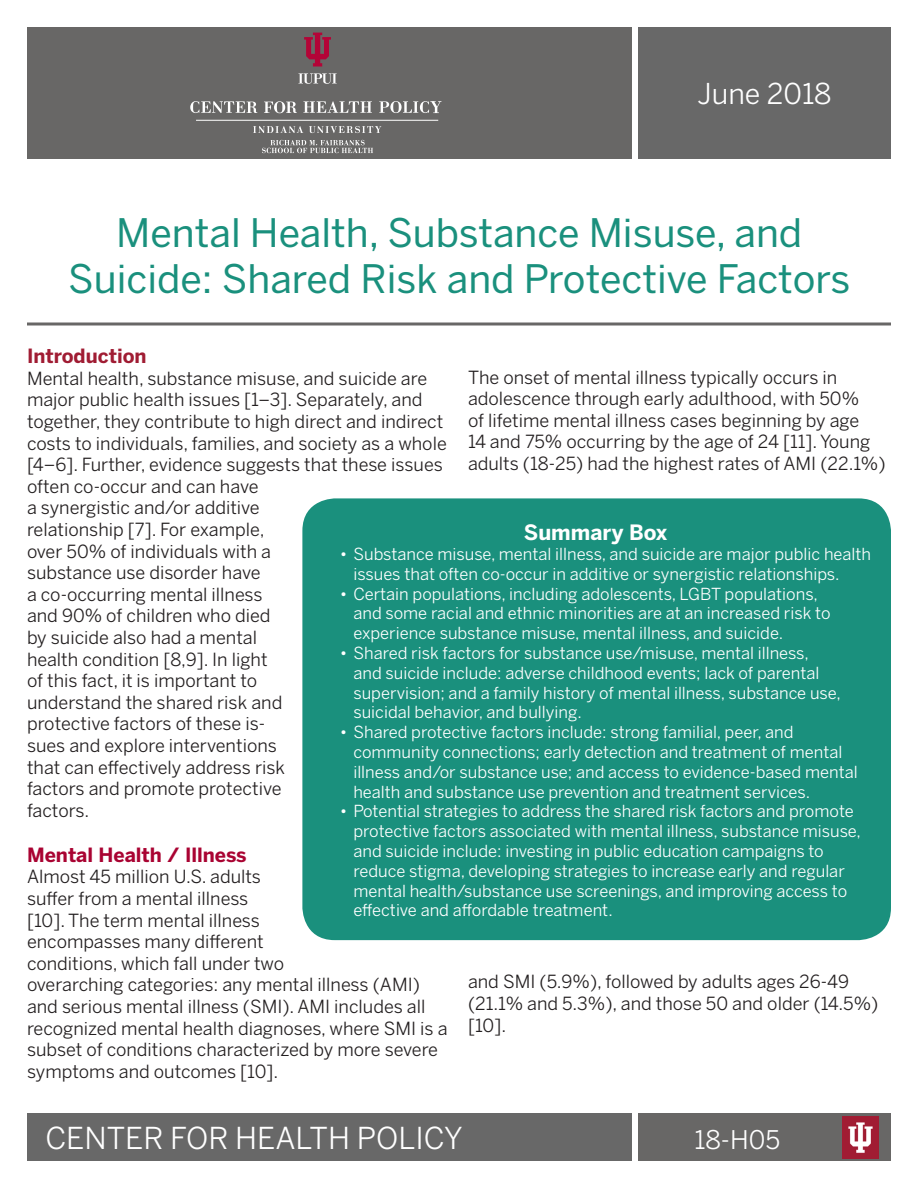
<style>
.page{position:relative;width:918px;height:1188px;background:#fff}
.page>*{position:absolute;margin:0;border:0;box-sizing:border-box;transform-origin:0 0}
.t1{font:39px/46.8px "Benton Sans";color:#1a907d;text-align:center}
.t2{font:30px "Benton Sans";color:#fff}
.t3{font:28.5px "Benton Sans";color:#fff}
.t4{font:25.5px "Benton Sans";color:#fff}
.t5{font:700 21px "Benton Sans";color:#fff}
.t6{font:700 19.5px "Benton Sans";color:#a90332}
.t7{font:700 19.5px "Benton Sans";color:#a01c33}
.t8{font:18px/21.6px "Benton Sans";color:#231f20}
.t9{font:16.5px/19.8px "Benton Sans";color:#fff}
</style>
<div class="page">
<div style="left:638px;top:27px;width:253px;height:132px;background:#686868"></div>
<div style="left:27px;top:27px;width:605px;height:132px;background:#686766"></div>
<svg style="left:304px;top:33px;width:27px;height:33px"></svg>
<svg style="left:298px;top:73px;width:39px;height:11px"></svg>
<svg style="left:253px;top:126px;width:50px;height:7px"></svg>
<svg style="left:309px;top:126px;width:72px;height:7px"></svg>
<hr style="left:196px;top:120px;width:242px;height:1px;background:#fff">
<svg style="left:303px;top:101px;width:69px;height:12px"></svg>
<svg style="left:379px;top:101px;width:63px;height:12px"></svg>
<svg style="left:264px;top:101px;width:33px;height:12px"></svg>
<svg style="left:190px;top:101px;width:67px;height:12px"></svg>
<svg style="left:262px;top:140px;width:111px;height:13px"></svg>
<div style="left:638px;top:1113px;width:253px;height:48px;background:#686766"></div>
<img style="left:843px;top:1116px;width:36px;height:42px">
<div style="left:27px;top:1113px;width:605px;height:48px;background:#686868"></div>
<svg style="left:27px;top:322px;width:864px;height:4px;background:#8d8c8c"></svg>
<div style="left:302px;top:498px;width:589px;height:442px;background:#1a907d;border-radius:32px"></div>
<h3 class="t3" style="left:698px;top:77px;width:135px">June 2018</h3>
<h1 class="t1" style="left:68px;top:209px;width:784px">Mental Health, Substance Misuse, and<br>Suicide: Shared Risk and Protective Factors</h1>
<p class="t7" style="left:27px;top:344px;width:121px">Introduction</p>
<p class="t8" style="left:27px;top:367px;width:421px">Mental health, substance misuse, and suicide are major public health issues [1–3]. Separately, and together, they contribute to high direct and indirect costs to individuals, families, and society as a whole [4–6]. Further, evidence suggests that these issues often co-occur and can have<br>a synergistic and/or additive<br>relationship [7]. For example,<br>over 50% of individuals with a<br>substance use disorder have<br>a co-occurring mental illness<br>and 90% of children who died<br>by suicide also had a mental<br>health condition [8,9]. In light<br>of this fact, it is important to<br>understand the shared risk and<br>protective factors of these is-<br>sues and explore interventions<br>that can effectively address risk<br>factors and promote protective<br>factors.</p>
<p class="t6" style="left:27px;top:842px;width:221px">Mental Health / Illness</p>
<p class="t8" style="left:27px;top:866px;width:422px">Almost 45 million U.S. adults<br>suffer from a mental illness<br>[10]. The term mental illness<br>encompasses many different<br>conditions, which fall under two<br>overarching categories: any mental illness (AMI) and serious mental illness (SMI). AMI includes all recognized mental health diagnoses, where SMI is a subset of conditions characterized by more severe symptoms and outcomes [10].</p>
<p class="t8" style="left:468px;top:366px;width:419px">The onset of mental illness typically occurs in adolescence through early adulthood, with 50%<br>of lifetime mental illness cases beginning by age<br>14 and 75% occurring by the age of 24 [11]. Young adults (18-25) had the highest rates of AMI (22.1%)</p>
<p class="t5" style="left:524px;top:519px;width:145px">Summary Box</p>
<p class="t9" style="left:353px;top:544px;width:519px;text-indent:-13px">• Substance misuse, mental illness, and suicide are major public health issues that often co-occur in additive or synergistic relationships.</p>
<p class="t9" style="left:353px;top:584px;width:479px;text-indent:-13px">• Certain populations, including adolescents, LGBT populations, and some racial and ethnic minorities are at an increased risk to experience substance misuse, mental illness, and suicide.</p>
<p class="t9" style="left:353px;top:643px;width:489px;text-indent:-13px">• Shared risk factors for substance use/misuse, mental illness, and suicide include: adverse childhood events; lack of parental supervision; and a family history of mental illness, substance use, suicidal behavior, and bullying.</p>
<p class="t9" style="left:353px;top:722px;width:506px;text-indent:-13px">• Shared protective factors include: strong familial, peer, and community connections; early detection and treatment of mental illness and/or substance use; and access to evidence-based mental health and substance use prevention and treatment services.</p>
<p class="t9" style="left:353px;top:801px;width:509px;text-indent:-13px">• Potential strategies to address the shared risk factors and promote protective factors associated with mental illness, substance misuse, and suicide include: investing in public education campaigns to reduce stigma, developing strategies to increase early and regular mental health/substance use screenings, and improving access to effective and affordable treatment.</p>
<p class="t8" style="left:468px;top:971px;width:412px">and SMI (5.9%), followed by adults ages 26-49 (21.1% and 5.3%), and those 50 and older (14.5%) [10].</p>
<h2 class="t2" style="left:45px;top:1121px;width:419px">CENTER FOR HEALTH POLICY</h2>
<h3 class="t4" style="left:694px;top:1124px;width:87px">18-H05</h3>
</div>
